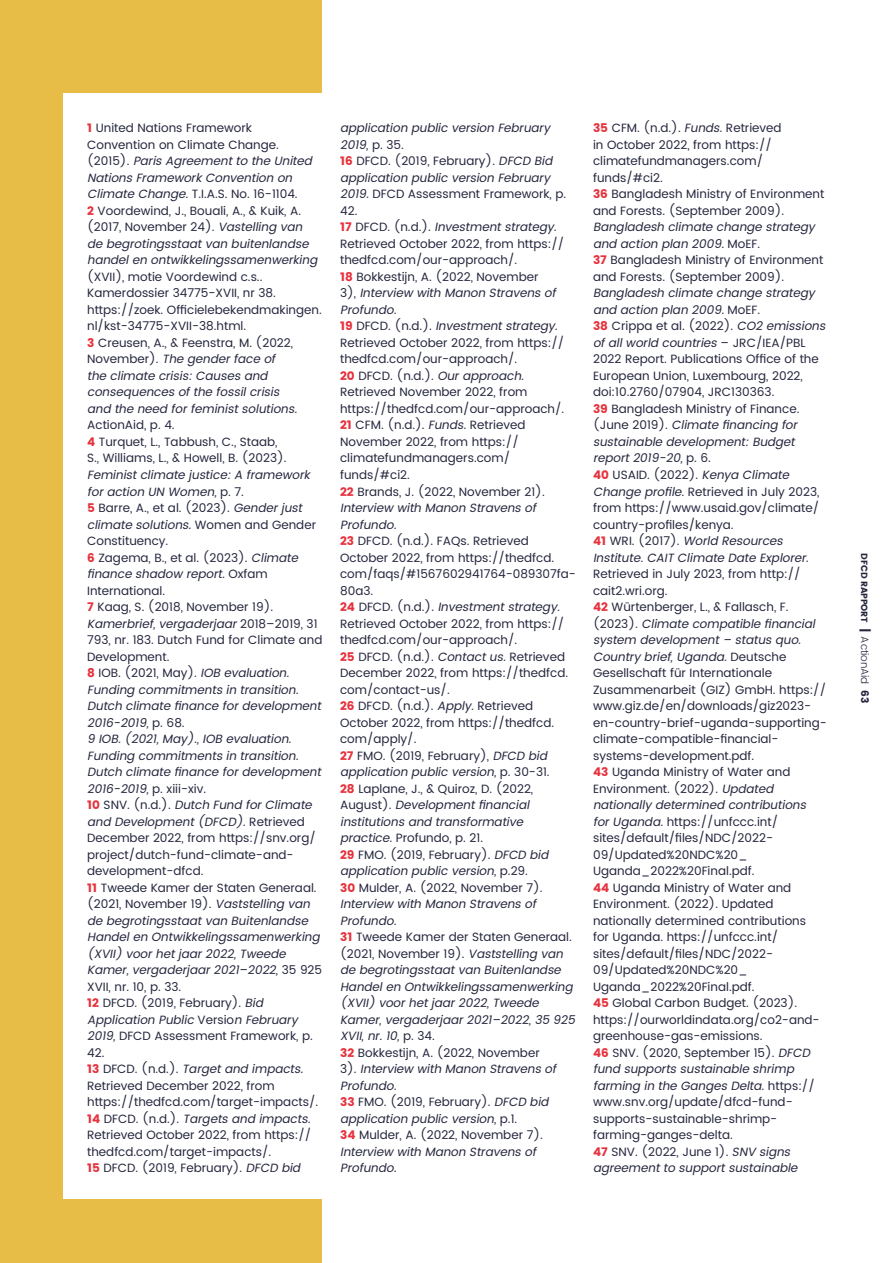
<style>
.page{position:relative;width:893px;height:1263px;background:#fff}
.page>*{position:absolute;margin:0;border:0;box-sizing:border-box;transform-origin:0 0}
.t1{font:12px/16.5px "Poppins";color:#24263d}
.t2{font:italic 12px/16.5px "Poppins";color:#24263d}
.t3{font:300 10.5px "Poppins";letter-spacing:-.01em;color:#24263d}
.t4{font:9px "Poppins";letter-spacing:-.01em;color:#24263d}
.s1{font-style:normal;color:#e5323d}
.s2{font-style:normal}
.s3{color:#e5323d}
.s4{font-style:italic}
.s5{font-weight:400;font-size:12px}
.s6{font-weight:400}
</style>
<div class="page">
<div style="left:0;top:0;width:321px;height:1263px;background:#e7bc47"></div>
<div style="left:64px;top:94px;width:276px;height:1105px;background:#fff"></div>
<p class="t2" style="left:87px;top:120px;width:235px"><span class="s1">1</span> <span class="s2">United Nations Framework Convention on Climate Change.<br>( 2 0 1 5 ) .</span> ParisAgreementto the United NationsFrameworkConvention on Climate Change.<span class="s2">T.I.A.S. No. 16-1104.<br></span><span class="s1">2</span> <span class="s2">Voordewind, J., Bouali, A., &amp; Kuik, A. (2017, November 24).</span> Vastelling van de begrotingsstaatvan buitenlandse handelen ontwikkelingssamenwerking</p>
<p class="t1" style="left:87px;top:269px;width:236px">(XVII), motie Voordewind c.s..<br>Kamerdossier 34775-XVII, nr 38. https://zoek. Officielebekendmakingen. nl/kst-34775-XVII-38.html.<br><span class="s3">3</span> Creusen, A., &amp; Feenstra, M. (2022,<br>N o v e m b e r ) . <span class="s4">The genderface of<br>the climate crisis:Causes and consequences ofthe fossilcrisis<br>and the need forfeministsolutions.</span></p>
<p class="t1" style="left:87px;top:417px;width:201px">ActionAid, p. 4.<br><span class="s3">4</span> Turquet, L., Tabbush, C., Staab,<br>S., Williams, L., &amp; Howell, B. (2023).</p>
<p class="t1" style="left:87px;top:467px;width:239px"><span class="s4">Feministclimate justice:A framework foraction UN Women,</span>p . 7 .<br><span class="s3">5</span> Barre, A., et al. (2023). <span class="s4">Genderjust climate solutions.</span>W o m e n a n d G e n d e r<br>Constituency.<br><span class="s3">6</span> Zagema, B., et al. (2023). <span class="s4">Climate finance shadow report.</span>O x f a m<br>International.<br><span class="s3">7</span> Kaag, S. (2018, November 19).<br><span class="s4">Kamerbrief,vergaderjaar</span>2 0 1 8 – 2 0 1 9 , 3 1<br>793, nr. 183. Dutch Fund for Climate and<br>Development.<br><span class="s3">8</span> IOB. (2021, May). <span class="s4">IOB evaluation.<br>Funding commitments in transition.<br>Dutch climate finance fordevelopment<br>2016-2019,</span>p . 6 8 .<br><span class="s4">9 IOB.(2021,May).,IOB evaluation.<br>Funding commitments in transition.<br>Dutch climate finance fordevelopment<br>2016-2019,</span>p. xiii-xiv.<br><span class="s3">1 0</span> S N V . ( n . d . ) . <span class="s4">Dutch Fund forClimate and Development(DFCD).</span>R e t r i e v e d<br>December 2022, from https://snv.org/ project/dutch-fund-climate-and&shy;development-dfcd.<br><span class="s3">11</span> Tweede Kamer der Staten Generaal. (2021, November 19). <span class="s4">Vaststelling van de begrotingsstaatvan Buitenlandse<br>Handelen Ontwikkelingssamenwerking (XVII) voorhetjaar2022,Tweede<br>Kamer,vergaderjaar2021–2022,</span>3 5 9 2 5<br>XVII, nr. 10, p. 33.<br><span class="s3">12</span> DFCD. (2019, February). <span class="s4">Bid<br>Application Public</span> V e r s i o <span class="s4">n February<br>2019,</span>DFCD Assessment Framework, p.<br>42.<br><span class="s3">1 3</span> D FC D . ( n . d . ) . <span class="s4">Targetand impacts.<br></span>Retrieved December 2022, from https://thedfcd.com/target-impacts/.<br><span class="s3">1 4</span> D F C D . ( n . d . ) . <span class="s4">Targets and impacts.<br></span>Retrieved October 2022, from https:// thedfcd.com/target-impacts/.<br><span class="s3">15</span> DFCD. (2019, February). <span class="s4">DFCD bid</span></p>
<p class="t1" style="left:340px;top:120px;width:240px"><span class="s4">application public version February<br>2019,</span>p . 3 5 .<br><span class="s3">16</span> DFCD. (2019, February). <span class="s4">DFCD Bid application public version February<br>2019.</span>DFCD Assessment Framework, p.<br>42.<br><span class="s3">1 7</span> D F C D . ( n . d . ) . <span class="s4">Investmentstrategy.<br></span>Retrieved October 2022, from https:// thedfcd.com/our-approach/.<br><span class="s3">18</span> Bokkestijn, A. (2022, November<br>3 ) , <span class="s4">Interview with Manon Stravens of<br>Profundo.<br></span><span class="s3">1 9</span> D F C D . ( n . d . ) . <span class="s4">Investmentstrategy.<br></span>Retrieved October 2022, from https:// thedfcd.com/our-approach/.<br><span class="s3">20</span> DFCD. (n.d.). <span class="s4">Ourapproach.<br></span>Retrieved November 2022, from https://thedfcd.com/our-approach/.<br><span class="s3">21</span> CFM. (n.d.). <span class="s4">Funds.</span>Retrieved<br>November 2022, from https:// climatefundmanagers.com/ funds/#ci2.<br><span class="s3">22</span> Brands, J. (2022, November 21).<br><span class="s4">Interview with Manon Stravens of<br>Profundo.<br></span><span class="s3">23</span> DFCD. (n.d.). FAQs. Retrieved<br>October 2022, from https://thedfcd. com/faqs/#1567602941764-089307fa-<br>80a3.<br><span class="s3">2 4</span> D F C D . ( n . d . ) . <span class="s4">Investmentstrategy.<br></span>Retrieved October 2022, from https:// thedfcd.com/our-approach/.<br><span class="s3">25</span> DFCD. (n.d.). <span class="s4">Contactus.</span>Retrieved<br>December 2022, from https://thedfcd. com/contact-us/.<br><span class="s3">26</span> DFCD. (n.d.). <span class="s4">Apply.</span>Retrieved<br>October 2022, from https://thedfcd. com/apply/.<br><span class="s3">27</span> FMO. (2019, February), <span class="s4">DFCD bid application public version,</span>p . 3 0 - 3 1 .<br><span class="s3">28</span> Laplane, J., &amp; Quiroz, D. (2022,<br>A u g u s t ) . <span class="s4">Developmentfinancial institutions and transformative practice.</span>Profundo, p. 21.<br><span class="s3">29</span> FMO. (2019, February). <span class="s4">DFCD bid application public version,</span>p . 2 9 .<br><span class="s3">30</span> Mulder, A. (2022, November 7).<br><span class="s4">Interview with Manon Stravens of<br>Profundo.<br></span><span class="s3">31</span> Tweede Kamer der Staten Generaal. (2021, November 19). <span class="s4">Vaststelling van de begrotingsstaatvan Buitenlandse<br>Handelen Ontwikkelingssamenwerking (XVII) voorhetjaar2022,Tweede<br>Kamer,vergaderjaar2021–2022,35 925<br>XVII,nr.10,</span>p . 3 4 .<br><span class="s3">32</span> Bokkestijn, A. (2022, November<br>3 ) . <span class="s4">Interview with Manon Stravens of<br>Profundo.<br></span><span class="s3">33</span> FMO. (2019, February). <span class="s4">DFCD bid application public version,</span>p . 1 .<br><span class="s3">34</span> Mulder, A. (2022, November 7).<br><span class="s4">Interview with Manon Stravens of<br>Profundo.</span></p>
<p class="t1" style="left:593px;top:120px;width:233px"><span class="s3">35</span> CFM. (n.d.). <span class="s4">Funds.</span>Retrieved<br>in October 2022, from https:// climatefundmanagers.com/ funds/#ci2.<br><span class="s3">36</span> Bangladesh Ministry of Environment and Forests. (September 2009).</p>
<p class="t1" style="left:593px;top:219px;width:232px"><span class="s4">Bangladesh climate change strategy and action plan 2009.</span>M o E F .<br><span class="s3">37</span> Bangladesh Ministry of Environment and Forests. (September 2009).</p>
<p class="t1" style="left:593px;top:285px;width:237px"><span class="s4">Bangladesh climate change strategy and action plan 2009.</span>M o E F .<br><span class="s3">38</span> Crippa et al. (2022). <span class="s4">CO2 emissions ofallworld countries</span> – J R C / I E A / P B L 2022 Report. Publications Office of the European Union, Luxembourg, 2022, doi:10.2760/07904, JRC130363.<br><span class="s3">39</span> Bangladesh Ministry of Finance.<br>( J u n e 2 0 1 9 ) . <span class="s4">Climate financing for sustainable development:Budget report2019-20,</span>p . 6 .<br><span class="s3">40</span> USAID. (2022). <span class="s4">Kenya Climate Change profile.</span>Retrieved in July 2023, from https://www.usaid.gov/climate/ country-profiles/kenya.<br><span class="s3">4 1</span> W R I . ( 2 0 1 7 ) . <span class="s4">World Resources Institute.CAIT Climate Date Explorer.</span></p>
<p class="t1" style="left:593px;top:566px;width:235px">Retrieved in July 2023, from http:// cait2.wri.org.<br><span class="s3">42</span> Würtenberger, L., &amp; Fallasch, F.<br>( 2 0 2 3 ) <span class="s4">.Climate compatible financial system development– status quo.<br>Country brief,Uganda.</span>D e u t s c h e<br>Gesellschaft für Internationale<br>Zusammenarbeit (GIZ) GmbH. https:// www.giz.de/en/downloads/giz2023- en-country-brief-uganda-supporting&shy;climate-compatible-financial&shy;systems-development.pdf.<br><span class="s3">43</span> Uganda Ministry of Water and<br>Environment. (2022). <span class="s4">Updated nationally determined contributions forUganda.</span>https://unfccc.int/ sites/default/files/NDC/2022-<br>09/Updated%20NDC%20_<br>Uganda_2022%20Final.pdf.<br><span class="s3">44</span> Uganda Ministry of Water and<br>Environment. (2022). Updated nationally determined contributions<br>for Uganda. https://unfccc.int/ sites/default/files/NDC/2022-<br>09/Updated%20NDC%20_<br>Uganda_2022%20Final.pdf.<br><span class="s3">45</span> Global Carbon Budget. (2023). https://ourworldindata.org/co2-and&shy;greenhouse-gas-emissions.<br><span class="s3">46</span> SNV. (2020, September 15). <span class="s4">DFCD fund supports sustainable shrimp farming in the Ganges Delta.</span>h t t p s : / / www.snv.org/update/dfcd-fund&shy;supports-sustainable-shrimp&shy;farming-ganges-delta.<br><span class="s3">47</span> SNV. (2022, June 1). <span class="s4">SNV signs agreementto supportsustainable</span></p>
<p class="t4" style="left:870px;top:553px;width:71px;rotate:90deg">DFCD RAPPORT</p>
<p class="t3" style="left:872px;top:628px;width:77px;rotate:90deg"><span class="s5">|</span> ActionAid <span class="s6">63</span></p>
</div>
